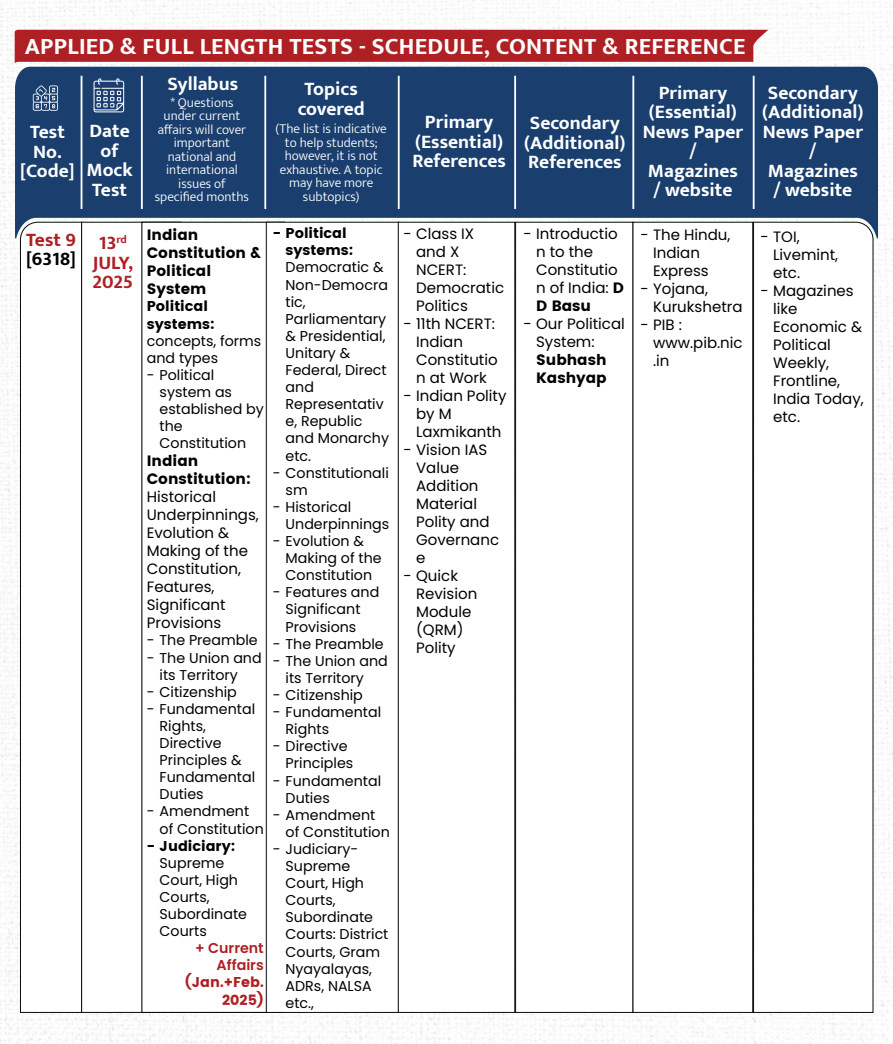
<style>
.page{position:relative;width:893px;height:1044px;background:#fff}
.page>*{position:absolute;margin:0;border:0;box-sizing:border-box;transform-origin:0 0}
.t1{font:700 24px "Mukta";letter-spacing:.01em;color:#fff}
.t2{font:700 19.5px/19.5px "Mukta";color:#fff;text-align:center}
.t3{font:700 19.5px/19.5px "Mukta";color:#ae2024;text-align:center}
.t4{font:700 19.5px "Mukta";color:#000}
.t5{font:15px/18px "Poppins";color:#000}
.t6{font:700 15px/18px "Poppins";color:#000}
.t7{font:14.25px/17.1px "Poppins";color:#000}
.t8{font:700 14.25px/17.1px "Poppins";color:#000}
.t9{font:600 14.25px/17.1px "Poppins";color:#ae2024;text-align:right}
.t10{font:700 14.25px/17.1px "Poppins";color:#ae2024;text-align:right}
.t11{font:300 13.5px/13.5px "Mukta";color:#fff;text-align:center}
.s1{font-weight:700}
</style>
<div class="page">
<img style="left:0;top:0;width:893px;height:1044px">
<div style="left:15px;top:67px;width:863px;height:171px;background:#1a3f6f"></div>
<svg style="left:94px;top:78px;width:30px;height:34px"></svg>
<hr style="left:81px;top:76px;width:1px;height:133px;background:#fff">
<hr style="left:141px;top:76px;width:2px;height:133px;background:#fff">
<hr style="left:264px;top:76px;width:2px;height:133px;background:#fff">
<hr style="left:398px;top:76px;width:2px;height:133px;background:#fff">
<hr style="left:514px;top:76px;width:2px;height:133px;background:#fff">
<hr style="left:632px;top:76px;width:2px;height:133px;background:#fff">
<hr style="left:753px;top:76px;width:2px;height:133px;background:#fff">
<svg style="left:33px;top:85px;width:25px;height:26px"></svg>
<div style="left:81px;top:222px;width:100px;height:791px;background:#fff"></div>
<div style="left:141px;top:222px;width:144px;height:791px;background:#fff"></div>
<div style="left:266px;top:222px;width:133px;height:791px;background:#fff;border:1px solid #090b08"></div>
<div style="left:398px;top:222px;width:117px;height:791px;background:#fff;border:1px solid #090b08"></div>
<div style="left:515px;top:222px;width:118px;height:791px;background:#fff;border:1px solid #090b08"></div>
<div style="left:632px;top:222px;width:121px;height:791px;background:#fff"></div>
<svg style="left:753px;top:221px;width:121px;height:792px"></svg>
<svg style="left:20px;top:221px;width:62px;height:792px"></svg>
<svg style="left:15px;top:30px;width:753px;height:34px;background:#b33034"></svg>
<h1 class="t1" style="left:25px;top:31px;width:722px">APPLIED &amp; FULL LENGTH TESTS - SCHEDULE, CONTENT &amp; REFERENCE</h1>
<h2 class="t2" style="left:20px;top:122px;width:56px">Test<br>No. [Code]</h2>
<h2 class="t2" style="left:86px;top:121px;width:48px">Date of<br>Mock<br>Test</h2>
<h2 class="t3" style="left:26px;top:229px;width:51px">Test 9</h2>
<h2 class="t4" style="left:26px;top:247px;width:51px">[6318]</h2>
<h2 class="t3" style="left:93px;top:232px;width:42px">13<sup>rd<br></sup>JULY,<br>2025</h2>
<h2 class="t2" style="left:167px;top:73px;width:72px">Syllabus</h2>
<p class="t11" style="left:155px;top:95px;width:96px">* Questions under current affairs will cover important national and international issues of specified months</p>
<p class="t6" style="left:147px;top:226px;width:116px">Indian<br>Constitution &amp;<br>Political<br>System</p>
<p class="t8" style="left:147px;top:298px;width:69px">Political systems:</p>
<p class="t7" style="left:147px;top:332px;width:116px">concepts, forms and types</p>
<p class="t7" style="left:160px;top:366px;width:106px;text-indent:-13px">- Political system as established by the<br>Constitution</p>
<p class="t6" style="left:147px;top:452px;width:105px">Indian<br>Constitution:</p>
<p class="t5" style="left:147px;top:488px;width:114px">Historical<br>Underpinnings,<br>Evolution &amp;<br>Making of the<br>Constitution,<br>Features,<br>Significant<br>Provisions</p>
<p class="t7" style="left:147px;top:632px;width:112px">- The Preamble</p>
<p class="t7" style="left:160px;top:649px;width:104px;text-indent:-13px">- The Union and its Territory</p>
<p class="t7" style="left:147px;top:683px;width:92px">- Citizenship</p>
<p class="t7" style="left:160px;top:700px;width:97px;text-indent:-13px">- Fundamental<br>Rights,<br>Directive<br>Principles &amp;<br>Fundamental<br>Duties</p>
<p class="t7" style="left:160px;top:803px;width:106px;text-indent:-13px">- Amendment of Constitution</p>
<p class="t8" style="left:147px;top:837px;width:90px">- Judiciary:</p>
<p class="t7" style="left:160px;top:854px;width:89px">Supreme<br>Court, High<br>Courts,<br>Subordinate<br>Courts</p>
<p class="t9" style="left:195px;top:940px;width:70px">+ Current<br>Affairs</p>
<p class="t10" style="left:185px;top:974px;width:80px">(Jan.+Feb.<br>2025)</p>
<h2 class="t2" style="left:298px;top:79px;width:69px">Topics covered</h2>
<p class="t11" style="left:276px;top:122px;width:113px">(The list is indicative to help students; however, it is not exhaustive. A topic may have more subtopics)</p>
<p class="t8" style="left:286px;top:225px;width:69px;text-indent:-13px">- Political systems:</p>
<p class="t7" style="left:286px;top:259px;width:105px">Democratic &amp;<br>Non-Democra tic,<br>Parliamentary &amp; Presidential,<br>Unitary &amp;<br>Federal, Direct and<br>Representativ e, Republic and Monarchy etc.</p>
<p class="t7" style="left:286px;top:464px;width:105px;text-indent:-13px">- Constitutionali sm</p>
<p class="t7" style="left:286px;top:498px;width:105px;text-indent:-13px">- Historical<br>Underpinnings</p>
<p class="t7" style="left:286px;top:533px;width:98px;text-indent:-13px">- Evolution &amp;<br>Making of the<br>Constitution</p>
<p class="t7" style="left:286px;top:584px;width:95px;text-indent:-13px">- Features and<br>Significant<br>Provisions</p>
<p class="t7" style="left:273px;top:635px;width:112px">- The Preamble</p>
<p class="t7" style="left:286px;top:652px;width:104px;text-indent:-13px">- The Union and its Territory</p>
<p class="t7" style="left:273px;top:686px;width:92px">- Citizenship</p>
<p class="t7" style="left:286px;top:704px;width:97px;text-indent:-13px">- Fundamental<br>Rights</p>
<p class="t7" style="left:286px;top:738px;width:69px;text-indent:-13px">- Directive<br>Principles</p>
<p class="t7" style="left:286px;top:772px;width:97px;text-indent:-13px">- Fundamental<br>Duties</p>
<p class="t7" style="left:286px;top:806px;width:106px;text-indent:-13px">- Amendment of Constitution</p>
<p class="t7" style="left:286px;top:840px;width:104px;text-indent:-13px">- Judiciary-<br>Supreme<br>Court, High<br>Courts,<br>Subordinate<br>Courts: District<br>Courts, Gram<br>Nyayalayas,<br>ADRs, NALSA etc.,</p>
<h2 class="t2" style="left:412px;top:112px;width:95px">Primary (Essential)<br>References</h2>
<h2 class="t2" style="left:524px;top:113px;width:103px;text-align:left">Secondary (Additional)<br>References</h2>
<p class="t5" style="left:416px;top:225px;width:90px;text-indent:-13px">- Class IX and X<br>NCERT:<br>Democratic<br>Politics</p>
<p class="t5" style="left:416px;top:315px;width:83px;text-indent:-13px">- 11th NCERT:<br>Indian<br>Constitutio n at Work</p>
<p class="t5" style="left:416px;top:387px;width:92px;text-indent:-13px">- Indian Polity by M<br>Laxmikanth</p>
<p class="t5" style="left:416px;top:441px;width:85px;text-indent:-13px">- Vision IAS<br>Value<br>Addition<br>Material<br>Polity and<br>Governanc e</p>
<p class="t5" style="left:416px;top:567px;width:63px;text-indent:-13px">- Quick<br>Revision<br>Module (QRM)<br>Polity</p>
<p class="t5" style="left:536px;top:225px;width:89px;text-indent:-13px">- Introductio n to the<br>Constitutio n of India: <span class="s1">D<br>D Basu</span></p>
<p class="t5" style="left:536px;top:315px;width:90px;text-indent:-13px">- Our Political<br>System:</p>
<p class="t6" style="left:536px;top:351px;width:72px">Subhash<br>Kashyap</p>
<h2 class="t2" style="left:643px;top:82px;width:102px">Primary (Essential)<br>News Paper /<br>Magazines / website</h2>
<h2 class="t2" style="left:762px;top:82px;width:103px">Secondary (Additional)<br>News Paper /<br>Magazines / website</h2>
<p class="t5" style="left:653px;top:226px;width:79px;text-indent:-13px">- The Hindu,<br>Indian<br>Express</p>
<p class="t5" style="left:653px;top:280px;width:91px;text-indent:-13px">- Yojana,<br>Kurukshetra</p>
<p class="t5" style="left:653px;top:316px;width:91px;text-indent:-13px">- PIB : www.pib.nic .in</p>
<p class="t5" style="left:773px;top:228px;width:67px;text-indent:-13px">- TOI,<br>Livemint, etc.</p>
<p class="t5" style="left:773px;top:282px;width:92px;text-indent:-13px">- Magazines like<br>Economic &amp;<br>Political<br>Weekly,<br>Frontline,<br>India Today, etc.</p>
</div>
